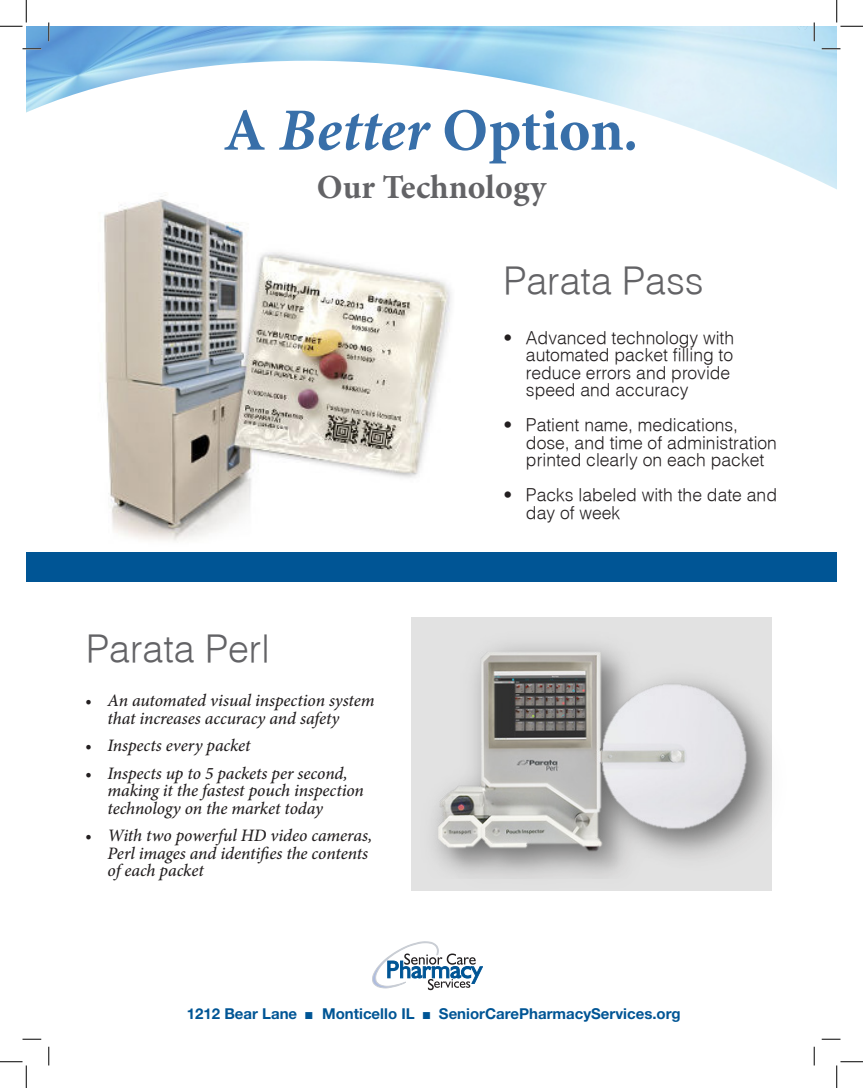
<style>
.page{position:relative;width:863px;height:1088px;background:#fff}
.page>*{position:absolute;margin:0;border:0;box-sizing:border-box;transform-origin:0 0}
.t1{font:700 60px "Minion Pro";letter-spacing:-.005em;color:#386fa9}
.t2{font:300 37.5px "Helvetica";color:#636366}
.t3{font:700 33.75px "Minion Pro";color:#636366}
.t4{font:italic 500 17.5px/17.5px "Minion Pro";letter-spacing:-.005em;color:#231f20}
.t5{font:300 17.5px/17.5px "Helvetica";color:#231f20}
.t6{font:700 15px "Helvetica Neue LT Pro";color:#005595}
.s1{font-style:italic}
.s2{font-family:"Arial Narrow";font-weight:400}
</style>
<div class="page">
<div style="left:411px;top:617px;width:360px;height:274px;background:#e2e2e2"></div>
<img style="left:104px;top:196px;width:347px;height:345px">
<img style="left:26px;top:26px;width:810px;height:163px">
<svg style="left:372px;top:941px;width:111px;height:49px"></svg>
<div style="left:26px;top:552px;width:810px;height:30px;background:#005595"></div>
<div style="left:435px;top:645px;width:357px;height:254px;background:#231f20;opacity:.07"></div>
<img style="left:433px;top:644px;width:338px;height:234px">
<svg style="left:22px;top:48px;width:19px;height:2px"></svg>
<svg style="left:821px;top:48px;width:19px;height:2px"></svg>
<svg style="left:22px;top:1038px;width:19px;height:2px"></svg>
<svg style="left:821px;top:1038px;width:19px;height:2px"></svg>
<svg style="left:48px;top:22px;width:2px;height:19px"></svg>
<svg style="left:48px;top:1046px;width:2px;height:19px"></svg>
<svg style="left:813px;top:22px;width:2px;height:19px"></svg>
<svg style="left:813px;top:1046px;width:2px;height:19px"></svg>
<svg style="left:0;top:0;width:27px;height:27px"></svg>
<svg style="left:0;top:1061px;width:27px;height:27px"></svg>
<svg style="left:836px;top:0;width:26px;height:27px"></svg>
<svg style="left:836px;top:1061px;width:26px;height:27px"></svg>
<p class="t1" style="left:223px;top:88px;width:418px">A <span class="s1">Better</span> Option<span class="s1">.</span></p>
<p class="t3" style="left:317px;top:163px;width:231px">Our Technology</p>
<p class="t2" style="left:503px;top:257px;width:202px">Parata Pass</p>
<p class="t2" style="left:86px;top:625px;width:185px">Parata Perl</p>
<p class="t4" style="left:108px;top:691px;width:268px;text-indent:-22px">• An automated visual inspection system that increases accuracy and safety</p>
<p class="t4" style="left:85px;top:736px;width:167px">• Inspects every packet</p>
<p class="t4" style="left:108px;top:764px;width:258px;text-indent:-22px">• Inspects up to 5 packets per second, making it the fastest pouch inspection technology on the market today</p>
<p class="t4" style="left:108px;top:826px;width:266px;text-indent:-22px">• With two powerful HD video cameras,<br>Perl images and identifies the contents of each packet</p>
<p class="t5" style="left:526px;top:328px;width:210px;text-indent:-22px">• Advanced technology with automated packet filling to reduce errors and provide speed and accuracy</p>
<p class="t5" style="left:526px;top:415px;width:252px;text-indent:-22px">• Patient name, medications, dose, and time of administration printed clearly on each packet</p>
<p class="t5" style="left:526px;top:485px;width:252px;text-indent:-22px">• Packs labeled with the date and day of week</p>
<p class="t6" style="left:187px;top:1004px;width:495px">1212 Bear Lane <span class="s2">■</span> Monticello IL <span class="s2">■</span> SeniorCarePharmacyServices.org</p>
</div>
